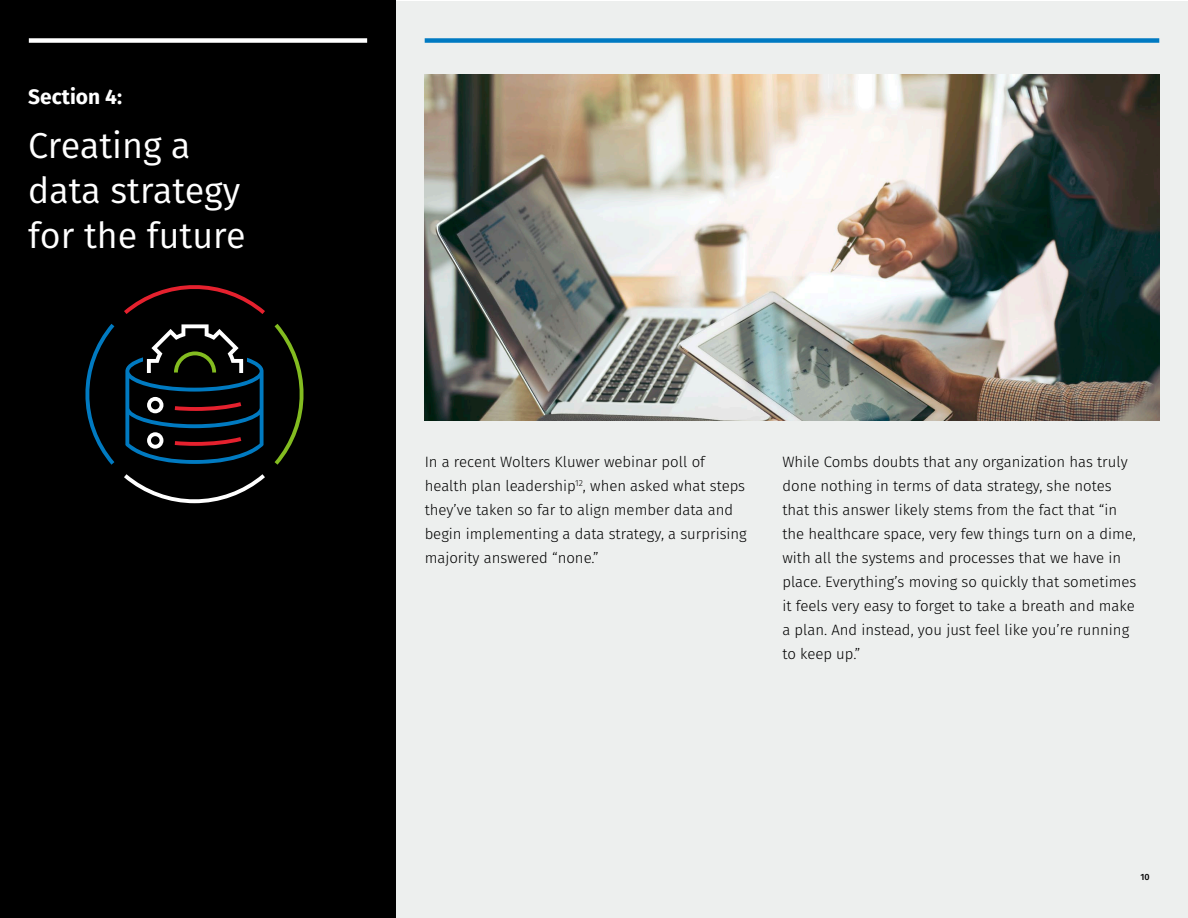
<style>
.page{position:relative;width:1188px;height:918px;background:#fff}
.page>*{position:absolute;margin:0;border:0;box-sizing:border-box;transform-origin:0 0}
.Section_header_24_30{font:36px/45px "Fira Sans";color:#fff}
.Section_Lead_14_20{font:700 21px "Fira Sans";color:#fff}
.Text-_paragraph_body_-_10_16{font:300 15px/24px "Fira Sans";color:#000}
.t1{font:500 9px "Fira Sans";color:#000}
</style>
<div class="page">
<div style="left:396px;top:1px;width:792px;height:917px;background:#edefee"></div>
<div style="left:0;top:0;width:396px;height:918px;background:#000"></div>
<div style="left:425px;top:38px;width:734px;height:5px;background:#007ac2"></div>
<div style="left:29px;top:38px;width:338px;height:5px;background:#fff"></div>
<img style="left:425px;top:74px;width:734px;height:347px">
<svg style="left:85px;top:324px;width:29px;height:141px"></svg>
<svg style="left:275px;top:324px;width:29px;height:141px"></svg>
<svg style="left:124px;top:285px;width:141px;height:29px"></svg>
<svg style="left:124px;top:474px;width:141px;height:30px"></svg>
<svg style="left:125px;top:324px;width:139px;height:140px"></svg>
<p class="Section_Lead_14_20" style="left:28px;top:79px;width:95px">Section 4:</p>
<p class="Section_header_24_30" style="left:28px;top:122px;width:219px">Creating a data strategy for the future</p>
<p class="Text-_paragraph_body_-_10_16" style="left:425px;top:449px;width:324px">In a recent Wolters Kluwer webinar poll of health plan leadership<sup>12</sup>, when asked what steps they’ve taken so far to align member data and begin implementing a data strategy, a surprising majority answered “none.”</p>
<p class="Text-_paragraph_body_-_10_16" style="left:782px;top:449px;width:355px">While Combs doubts that any organization has truly done nothing in terms of data strategy, she notes that this answer likely stems from the fact that “in the healthcare space, very few things turn on a dime, with all the systems and processes that we have in place. Everything’s moving so quickly that sometimes it feels very easy to forget to take a breath and make a plan. And instead, you just feel like you’re running to keep up.”</p>
<p class="t1" style="left:1141px;top:869px;width:11px">10</p>
</div>
